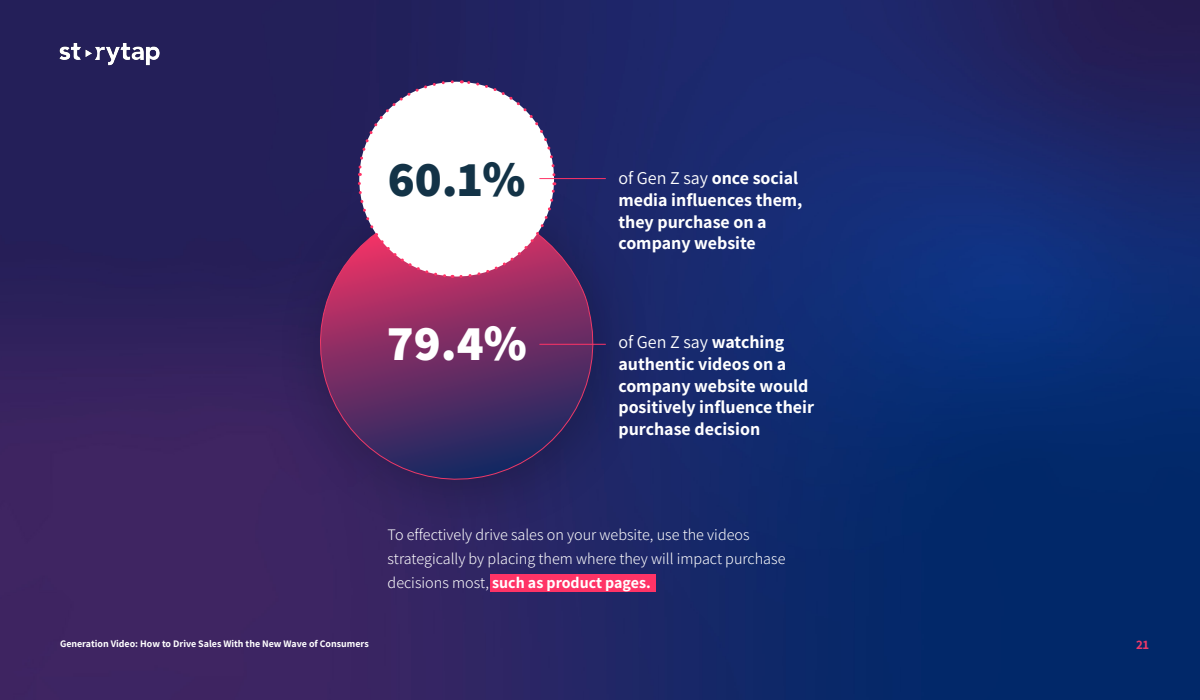
<style>
.page{position:relative;width:1200px;height:700px;background:#fff}
.page>*{position:absolute;margin:0;border:0;box-sizing:border-box;transform-origin:0 0}
.t1{font:800 50px "Assistant";color:#133347}
.t2{font:800 50px "Assistant";color:#fff}
.t3{font:700 18px/21.6px "Assistant";color:#fff}
.t4{font:300 16px/24px "Assistant";color:#fff}
.t5{font:700 13px "Assistant";color:#ee3968}
.t6{font:700 10px "Assistant";color:#fff}
.s1{font-weight:400}
.s2{font-weight:700}
</style>
<div class="page">
<img style="left:0;top:0;width:1200px;height:700px">
<img style="left:47px;top:33px;width:124px;height:41px">
<div style="left:491px;top:574px;width:165px;height:18px;background:#f36"></div>
<div style="left:273px;top:165px;width:383px;height:377px;background:#000;opacity:.25"></div>
<svg style="left:307px;top:209px;width:300px;height:284px;background:#542861"></svg>
<svg style="left:356px;top:79px;width:201px;height:201px"></svg>
<hr style="left:540px;top:344px;width:66px;height:1px;background:#f36">
<hr style="left:540px;top:178px;width:66px;height:1px;background:#f36">
<h1 class="t1" style="left:388px;top:145px;width:139px">60.1%</h1>
<h1 class="t2" style="left:387px;top:309px;width:141px">79.4%</h1>
<p class="t3" style="left:618px;top:167px;width:186px"><span class="s1">of Gen Z say</span> once social media influences them, they purchase on a company website</p>
<p class="t3" style="left:618px;top:331px;width:197px"><span class="s1">of Gen Z say</span> watching authentic videos on a company website would positively influence their purchase decision</p>
<p class="t4" style="left:388px;top:522px;width:399px">To effectively drive sales on your website, use the videos strategically by placing them where they will impact purchase decisions most, <span class="s2">such as product pages.</span></p>
<p class="t6" style="left:60px;top:637px;width:310px">Generation Video: How to Drive Sales With the New Wave of Consumers</p>
<p class="t5" style="left:1136px;top:636px;width:15px">21</p>
</div>
